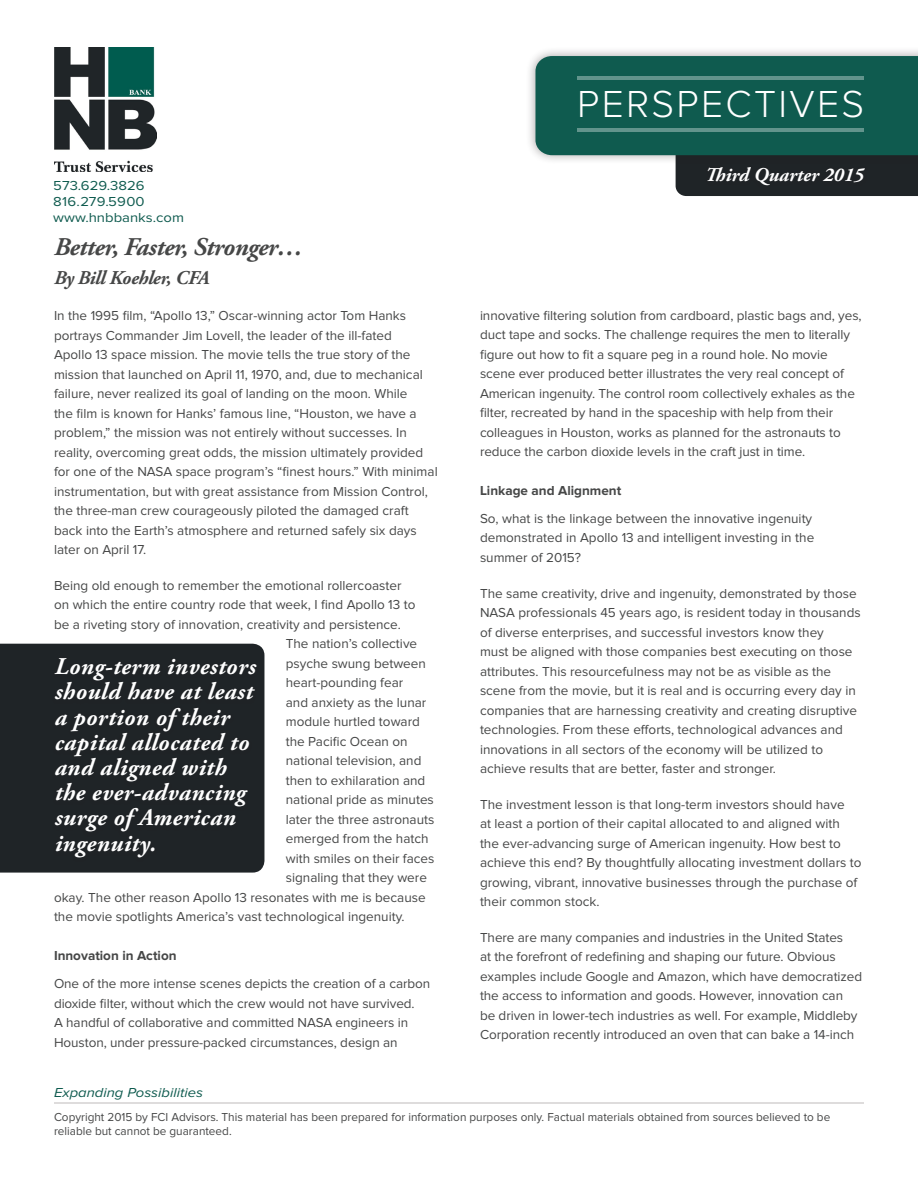
<style>
.page{position:relative;width:918px;height:1188px;background:#fff}
.page>*{position:absolute;margin:0;border:0;box-sizing:border-box;transform-origin:0 0}
.t1{font:300 39px "Proxima Nova";letter-spacing:.06em;color:#fff}
.t2{font:italic 700 25.5px "Adobe Garamond Pro";letter-spacing:-.02em;color:#464747}
.t3{font:italic 700 24px/25.2px "Adobe Garamond Pro";letter-spacing:.02em;color:#fff}
.t4{font:italic 700 19.5px "Adobe Garamond Pro";letter-spacing:-.02em;color:#464747}
.t5{font:italic 700 19.5px "Adobe Garamond Pro";color:#fff}
.t6{font:13.5px/19.5px "Proxima Nova";color:#464747}
.Subhead_in_Copy{font:700 13.5px "Proxima Nova";color:#464747}
.dataNumbers{font:13.5px "Proxima Nova";color:#0f5b4f;scale:1.1 1}
.dataNumbers-2{font:italic 13.5px "Proxima Nova";color:#0f5b4f;scale:1.1 1}
.dataNumbers-3{font:13.5px "Proxima Nova";letter-spacing:.02em;color:#0f5b4f;scale:1.1 1}
.t7{font:12px/14.4px "Proxima Nova";color:#464747}
</style>
<div class="page">
<div style="left:0;top:644px;width:264px;height:229px;background:#1f2427"></div>
<div style="left:51px;top:655px;width:210px;height:208px;background:#231f20"></div>
<hr style="left:54px;top:1102px;width:810px;height:2px;background:#dedcdc">
<img style="left:54px;top:47px;width:103px;height:124px">
<div style="left:526px;top:46px;width:392px;height:119px;background:#231f20;opacity:.38"></div>
<svg style="left:535px;top:56px;width:383px;height:140px;background:#2e6960"></svg>
<hr style="left:577px;top:76px;width:287px;height:4px;background:#62948c">
<hr style="left:577px;top:128px;width:287px;height:4px;background:#62948c">
<div style="left:703px;top:163px;width:166px;height:29px;background:#231f20"></div>
<p class="dataNumbers" style="left:53px;top:179px;width:85px">573.629.3826</p>
<p class="dataNumbers-3" style="left:53px;top:195px;width:84px">816.279.5900</p>
<p class="dataNumbers" style="left:53px;top:211px;width:120px">www.hnbbanks.com</p>
<p class="t2" style="left:54px;top:232px;width:250px">Better, Faster, Stronger…</p>
<p class="t4" style="left:54px;top:266px;width:157px">By Bill Koehler, CFA</p>
<p class="t6" style="left:54px;top:306px;width:385px">In the 1995 film, “Apollo 13,” Oscar-winning actor Tom Hanks portrays Commander Jim Lovell, the leader of the ill-fated<br>Apollo 13 space mission. The movie tells the true story of the mission that launched on April 11, 1970, and, due to mechanical failure, never realized its goal of landing on the moon. While<br>the film is known for Hanks’ famous line, “Houston, we have a problem,” the mission was not entirely without successes. In reality, overcoming great odds, the mission ultimately provided for one of the NASA space program’s “finest hours.” With minimal instrumentation, but with great assistance from Mission Control, the three-man crew courageously piloted the damaged craft back into the Earth’s atmosphere and returned safely six days later on April 17.</p>
<p class="t6" style="left:54px;top:576px;width:349px">Being old enough to remember the emotional rollercoaster</p>
<p class="t6" style="left:54px;top:596px;width:363px">on which the entire country rode that week, I find Apollo 13 to</p>
<p class="t6" style="left:54px;top:615px;width:348px">be a riveting story of innovation, creativity and persistence.</p>
<p class="t6" style="left:286px;top:635px;width:133px">The nation’s collective</p>
<p class="t6" style="left:286px;top:654px;width:142px">psyche swung between</p>
<p class="t6" style="left:286px;top:674px;width:119px">heart-pounding fear</p>
<p class="t6" style="left:286px;top:693px;width:142px">and anxiety as the lunar</p>
<p class="t6" style="left:286px;top:713px;width:136px">module hurtled toward</p>
<p class="t6" style="left:286px;top:732px;width:123px">the Pacific Ocean on</p>
<p class="t6" style="left:286px;top:752px;width:137px">national television, and</p>
<p class="t6" style="left:286px;top:771px;width:141px">then to exhilaration and</p>
<p class="t6" style="left:286px;top:791px;width:150px">national pride as minutes</p>
<p class="t6" style="left:286px;top:810px;width:150px">later the three astronauts</p>
<p class="t6" style="left:286px;top:830px;width:144px">emerged from the hatch</p>
<p class="t6" style="left:286px;top:849px;width:150px">with smiles on their faces</p>
<p class="t6" style="left:286px;top:869px;width:143px">signaling that they were</p>
<p class="t6" style="left:54px;top:888px;width:373px">okay. The other reason Apollo 13 resonates with me is because</p>
<p class="t6" style="left:54px;top:908px;width:352px">the movie spotlights America’s vast technological ingenuity.</p>
<p class="Subhead_in_Copy" style="left:54px;top:949px;width:124px">Innovation in Action</p>
<p class="t6" style="left:54px;top:974px;width:378px">One of the more intense scenes depicts the creation of a carbon dioxide filter, without which the crew would not have survived.<br>A handful of collaborative and committed NASA engineers in Houston, under pressure-packed circumstances, design an</p>
<p class="t3" style="left:55px;top:654px;width:203px">Long-term investors should have at least a portion of their capital allocated to and aligned with the ever-advancing surge of American ingenuity.</p>
<p class="dataNumbers-2" style="left:54px;top:1086px;width:137px">Expanding Possibilities</p>
<p class="t1" style="left:577px;top:86px;width:288px">PERSPECTIVES</p>
<p class="t5" style="left:705px;top:163px;width:160px">Third Quarter 2015</p>
<p class="t6" style="left:480px;top:306px;width:383px">innovative filtering solution from cardboard, plastic bags and, yes, duct tape and socks. The challenge requires the men to literally figure out how to fit a square peg in a round hole. No movie scene ever produced better illustrates the very real concept of American ingenuity. The control room collectively exhales as the filter, recreated by hand in the spaceship with help from their colleagues in Houston, works as planned for the astronauts to reduce the carbon dioxide levels in the craft just in time.</p>
<p class="Subhead_in_Copy" style="left:480px;top:484px;width:143px">Linkage and Alignment</p>
<p class="t6" style="left:480px;top:509px;width:336px">So, what is the linkage between the innovative ingenuity demonstrated in Apollo 13 and intelligent investing in the summer of 2015?</p>
<p class="t6" style="left:480px;top:584px;width:382px">The same creativity, drive and ingenuity, demonstrated by those NASA professionals 45 years ago, is resident today in thousands of diverse enterprises, and successful investors know they<br>must be aligned with those companies best executing on those attributes. This resourcefulness may not be as visible as the scene from the movie, but it is real and is occurring every day in companies that are harnessing creativity and creating disruptive technologies. From these efforts, technological advances and innovations in all sectors of the economy will be utilized to achieve results that are better, faster and stronger.</p>
<p class="t6" style="left:480px;top:795px;width:383px">The investment lesson is that long-term investors should have<br>at least a portion of their capital allocated to and aligned with the ever-advancing surge of American ingenuity. How best to achieve this end? By thoughtfully allocating investment dollars to growing, vibrant, innovative businesses through the purchase of their common stock.</p>
<p class="t6" style="left:480px;top:928px;width:384px">There are many companies and industries in the United States<br>at the forefront of redefining and shaping our future. Obvious examples include Google and Amazon, which have democratized the access to information and goods. However, innovation can<br>be driven in lower-tech industries as well. For example, Middleby Corporation recently introduced an oven that can bake a 14-inch</p>
<p class="t7" style="left:54px;top:1110px;width:778px">Copyright 2015 by FCI Advisors. This material has been prepared for information purposes only. Factual materials obtained from sources believed to be reliable but cannot be guaranteed.</p>
</div>
